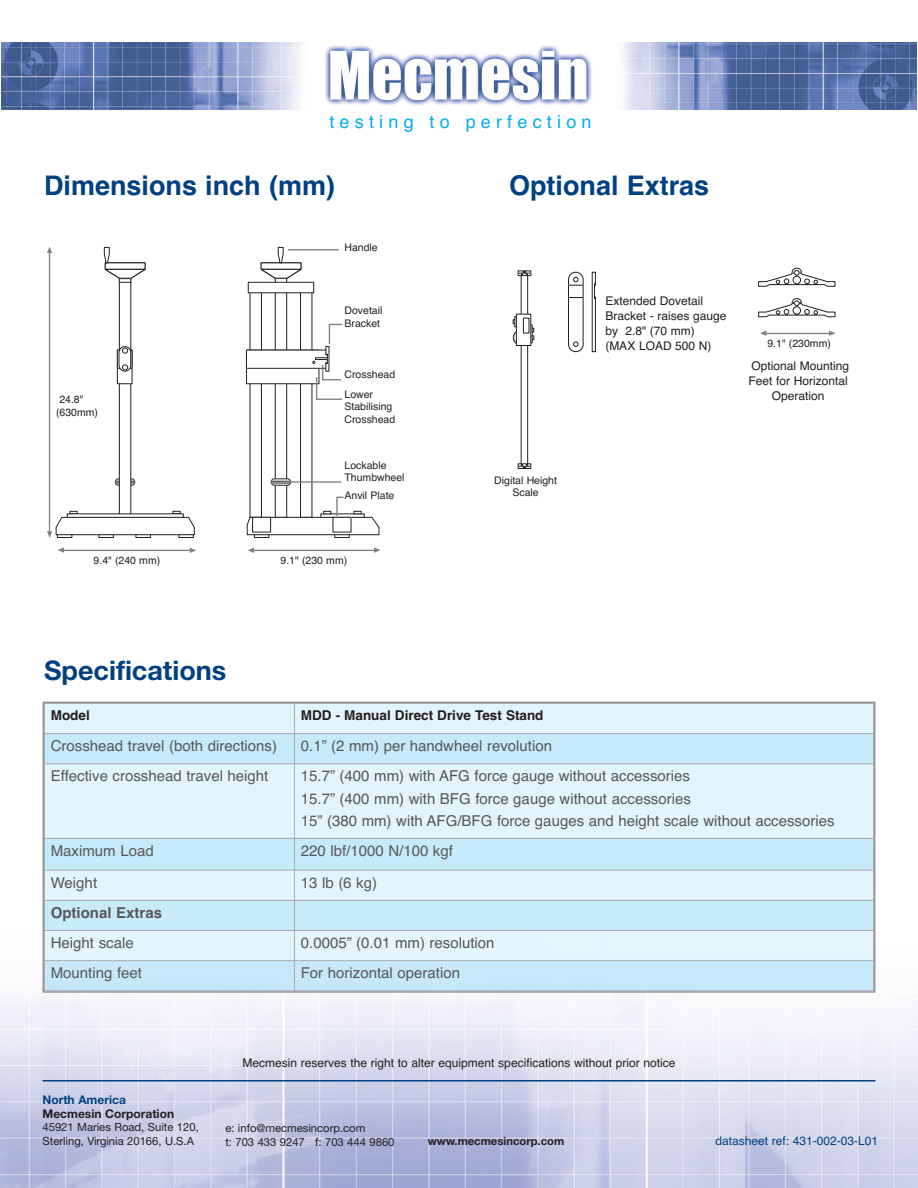
<style>
.page{position:relative;width:918px;height:1188px;background:#fff}
.page>*{position:absolute;margin:0;border:0;box-sizing:border-box;transform-origin:0 0}
.t1{font:700 27px "Helvetica";color:#014181}
.t2{font:700 27px "Helvetica Neue";color:#014181}
.t3{font:18px "Helvetica";letter-spacing:.29em;color:#00aeef}
.t4{font:15px/22.5px "Helvetica";color:#57585a}
.t5{font:700 15px "Helvetica";color:#57585a}
.t6{font:700 13.5px "Helvetica";color:#231f20}
.t7{font:12px/15px "Helvetica";color:#231f20}
.t8{font:12px "Helvetica";color:#014181}
.t9{font:700 12px "Helvetica Neue";color:#231f20}
.t10{font:700 12px "Helvetica Neue";color:#014181}
.t11{font:11.25px/13.5px "Helvetica Neue";color:#231f20}
.t12{font:700 11.25px "Helvetica Neue";color:#231f20}
.t13{font:10.5px/12.8px "Helvetica";color:#231f20}
</style>
<div class="page">
<img style="left:0;top:895px;width:918px;height:293px">
<hr style="left:43px;top:1080px;width:832px;height:2px;background:#014181">
<img style="left:1px;top:42px;width:916px;height:67px">
<svg style="left:758px;top:268px;width:78px;height:19px"></svg>
<svg style="left:758px;top:298px;width:78px;height:19px"></svg>
<div style="left:568px;top:272px;width:15px;height:80px;border:1px solid #231f20;border-radius:7px"></div>
<svg style="left:573px;top:342px;width:5px;height:5px"></svg>
<svg style="left:569px;top:277px;width:14px;height:9px"></svg>
<svg style="left:569px;top:297px;width:14px;height:1px"></svg>
<svg style="left:592px;top:272px;width:4px;height:80px"></svg>
<div style="left:115px;top:479px;width:20px;height:6px;border:1px solid #231f20;border-radius:3px"></div>
<svg style="left:115px;top:481px;width:20px;height:3px"></svg>
<div style="left:254px;top:534px;width:15px;height:4px;border:1px solid #231f20"></div>
<div style="left:334px;top:534px;width:16px;height:4px;border:1px solid #231f20"></div>
<div style="left:275px;top:278px;width:12px;height:240px;border:1px solid #231f20"></div>
<div style="left:250px;top:286px;width:12px;height:232px;border:1px solid #231f20"></div>
<div style="left:300px;top:286px;width:12px;height:232px;border:1px solid #231f20"></div>
<div style="left:248px;top:282px;width:66px;height:11px;background:#fff"></div>
<div style="left:248px;top:282px;width:66px;height:11px;border:1px solid #231f20"></div>
<svg style="left:260px;top:247px;width:42px;height:32px"></svg>
<div style="left:246px;top:350px;width:73px;height:34px;background:#fff"></div>
<div style="left:246px;top:350px;width:73px;height:34px;border:1px solid #231f20"></div>
<div style="left:246px;top:350px;width:82px;height:19px;border:1px solid #231f20"></div>
<div style="left:271px;top:479px;width:20px;height:6px;border:1px solid #231f20;border-radius:3px"></div>
<svg style="left:271px;top:481px;width:20px;height:3px"></svg>
<div style="left:119px;top:278px;width:12px;height:239px;background:#fff"></div>
<div style="left:119px;top:278px;width:12px;height:240px;border:1px solid #231f20"></div>
<div style="left:119px;top:278px;width:12px;height:5px;border:1px solid #231f20"></div>
<svg style="left:104px;top:247px;width:42px;height:35px"></svg>
<div style="left:117px;top:350px;width:15px;height:34px;background:#fff"></div>
<div style="left:117px;top:350px;width:15px;height:34px;border:1px solid #231f20"></div>
<div style="left:117px;top:350px;width:15px;height:19px;border:1px solid #231f20"></div>
<div style="left:119px;top:347px;width:12px;height:24px;background:#fff;border-radius:6px"></div>
<div style="left:119px;top:346px;width:12px;height:25px;border:1px solid #231f20;border-radius:6px"></div>
<svg style="left:122px;top:348px;width:6px;height:5px"></svg>
<svg style="left:122px;top:365px;width:6px;height:5px"></svg>
<hr style="left:61px;top:550px;width:132px;height:1px;background:#808285">
<hr style="left:251px;top:550px;width:126px;height:1px;background:#808285">
<hr style="left:288px;top:249px;width:51px;height:2px;background:#808285">
<svg style="left:312px;top:323px;width:31px;height:78px"></svg>
<hr style="left:283px;top:481px;width:58px;height:2px;background:#808285">
<svg style="left:247px;top:496px;width:133px;height:39px"></svg>
<hr style="left:762px;top:333px;width:71px;height:1px;background:#808285">
<svg style="left:190px;top:548px;width:6px;height:5px"></svg>
<svg style="left:374px;top:548px;width:7px;height:5px"></svg>
<svg style="left:248px;top:548px;width:6px;height:5px"></svg>
<svg style="left:829px;top:331px;width:6px;height:5px"></svg>
<svg style="left:760px;top:331px;width:6px;height:5px"></svg>
<svg style="left:58px;top:547px;width:6px;height:6px"></svg>
<hr style="left:49px;top:251px;width:1px;height:284px;background:#808285">
<svg style="left:47px;top:511px;width:148px;height:27px"></svg>
<svg style="left:47px;top:247px;width:5px;height:6px"></svg>
<div style="left:521px;top:272px;width:7px;height:195px;border:1px solid #231f20"></div>
<div style="left:514px;top:316px;width:5px;height:11px;border:1px solid #231f20"></div>
<svg style="left:532px;top:328px;width:2px;height:12px"></svg>
<div style="left:513px;top:330px;width:15px;height:15px;border:1px dashed #231f20;border-radius:50%"></div>
<div style="left:516px;top:314px;width:15px;height:31px;background:#fff"></div>
<div style="left:516px;top:314px;width:15px;height:32px;border:1px solid #231f20"></div>
<div style="left:523px;top:318px;width:6px;height:15px;border:1px solid #231f20"></div>
<div style="left:518px;top:271px;width:13px;height:5px;border:1px solid #231f20"></div>
<svg style="left:518px;top:271px;width:13px;height:4px"></svg>
<div style="left:518px;top:464px;width:13px;height:5px;border:1px solid #231f20"></div>
<svg style="left:518px;top:464px;width:13px;height:4px"></svg>
<hr style="left:874px;top:842px;width:1px;height:53px;background:#939598">
<hr style="left:43px;top:842px;width:1px;height:53px;background:#939598">
<img style="left:43px;top:895px;width:832px;height:98px">
<div style="left:44px;top:703px;width:250px;height:31px;background:#e2f4fc"></div>
<div style="left:294px;top:703px;width:580px;height:31px;background:#e2f4fc"></div>
<div style="left:44px;top:734px;width:250px;height:30px;background:#c6eafa"></div>
<div style="left:294px;top:734px;width:580px;height:30px;background:#c6eafa"></div>
<div style="left:45px;top:764px;width:249px;height:74px;background:#e2f4fc"></div>
<div style="left:295px;top:764px;width:578px;height:74px;background:#e2f4fc"></div>
<hr style="left:45px;top:839px;width:249px;height:3px;background:#c6eafa">
<div style="left:45px;top:842px;width:249px;height:28px;background:#c6eafa"></div>
<hr style="left:295px;top:839px;width:578px;height:3px;background:#c6eafa">
<div style="left:295px;top:842px;width:578px;height:28px;background:#c6eafa"></div>
<div style="left:45px;top:871px;width:249px;height:24px;background:#e2f4fc"></div>
<img style="left:45px;top:895px;width:828px;height:95px">
<div style="left:295px;top:871px;width:578px;height:24px;background:#e2f4fc"></div>
<hr style="left:44px;top:703px;width:1px;height:288px;background:#a8a9ad">
<hr style="left:294px;top:703px;width:1px;height:288px;background:#a8a9ad">
<hr style="left:873px;top:703px;width:1px;height:288px;background:#a8a9ad">
<hr style="left:44px;top:703px;width:830px;height:1px;background:#a8a9ad">
<hr style="left:44px;top:733px;width:830px;height:1px;background:#a8a9ad">
<hr style="left:44px;top:763px;width:830px;height:1px;background:#a8a9ad">
<hr style="left:44px;top:838px;width:830px;height:1px;background:#a8a9ad">
<hr style="left:44px;top:870px;width:830px;height:1px;background:#a8a9ad">
<hr style="left:44px;top:900px;width:830px;height:1px;background:#a8a9ad">
<hr style="left:44px;top:930px;width:830px;height:1px;background:#a8a9ad">
<hr style="left:44px;top:960px;width:830px;height:1px;background:#a8a9ad">
<hr style="left:44px;top:990px;width:830px;height:1px;background:#a8a9ad">
<p class="t3" style="left:329px;top:112px;width:264px">testing to perfection</p>
<h1 class="t1" style="left:44px;top:170px;width:292px">Dimensions inch (mm)</h1>
<h1 class="t1" style="left:509px;top:170px;width:202px">Optional Extras</h1>
<p class="t13" style="left:345px;top:241px;width:35px">Handle</p>
<p class="t7" style="left:605px;top:294px;width:123px">Extended Dovetail<br>Bracket - raises gauge by 2.8" (70 mm) (MAX LOAD 500 N)</p>
<p class="t13" style="left:345px;top:304px;width:39px">Dovetail<br>Bracket</p>
<p class="t13" style="left:767px;top:337px;width:65px">9.1" (230mm)</p>
<p class="t7" style="left:749px;top:358px;width:102px">Optional Mounting<br>Feet for Horizontal</p>
<p class="t13" style="left:345px;top:365px;width:52px;line-height:19.5px">Crosshead<br>Lower</p>
<p class="t13" style="left:345px;top:400px;width:52px">Stabilising<br>Crosshead</p>
<p class="t13" style="left:345px;top:460px;width:62px;line-height:12px">Lockable<br>Thumbwheel</p>
<p class="t13" style="left:345px;top:489px;width:51px">Anvil Plate</p>
<p class="t13" style="left:59px;top:393px;width:26px">24.8"</p>
<p class="t7" style="left:772px;top:388px;width:54px">Operation</p>
<p class="t13" style="left:56px;top:406px;width:43px">(630mm)</p>
<p class="t13" style="left:494px;top:474px;width:64px;line-height:11.7px;text-align:center">Digital Height<br>Scale</p>
<p class="t13" style="left:94px;top:554px;width:68px">9.4" (240 mm)</p>
<p class="t13" style="left:281px;top:554px;width:68px">9.1" (230 mm)</p>
<h1 class="t2" style="left:44px;top:645px;width:184px">Specifications</h1>
<p class="t6" style="left:51px;top:707px;width:40px">Model</p>
<p class="t6" style="left:301px;top:707px;width:244px">MDD - Manual Direct Drive Test Stand</p>
<p class="t4" style="left:51px;top:735px;width:228px">Crosshead travel (both directions)</p>
<p class="t4" style="left:301px;top:735px;width:253px">0.1” (2 mm) per handwheel revolution</p>
<p class="t4" style="left:51px;top:765px;width:219px">Effective crosshead travel height</p>
<p class="t4" style="left:301px;top:765px;width:535px">15.7” (400 mm) with AFG force gauge without accessories<br>15.7” (400 mm) with BFG force gauge without accessories<br>15” (380 mm) with AFG/BFG force gauges and height scale without accessories</p>
<p class="t4" style="left:51px;top:840px;width:104px">Maximum Load</p>
<p class="t4" style="left:301px;top:840px;width:154px">220 lbf/1000 N/100 kgf</p>
<p class="t4" style="left:51px;top:871px;width:48px">Weight</p>
<p class="t4" style="left:301px;top:871px;width:78px">13 lb (6 kg)</p>
<p class="t5" style="left:51px;top:904px;width:113px">Optional Extras</p>
<p class="t4" style="left:51px;top:932px;width:84px">Height scale</p>
<p class="t4" style="left:301px;top:932px;width:195px">0.0005” (0.01 mm) resolution</p>
<p class="t4" style="left:51px;top:962px;width:93px">Mounting feet</p>
<p class="t4" style="left:301px;top:962px;width:161px">For horizontal operation</p>
<p class="t7" style="left:243px;top:1055px;width:434px">Mecmesin reserves the right to alter equipment specifications without prior notice</p>
<p class="t10" style="left:43px;top:1089px;width:85px">North America</p>
<p class="t9" style="left:43px;top:1103px;width:133px">Mecmesin Corporation</p>
<p class="t11" style="left:43px;top:1120px;width:158px">45921 Maries Road, Suite 120,<br>Sterling, Virginia 20166, U.S.A</p>
<p class="t11" style="left:225px;top:1121px;width:171px">e: info@mecmesincorp.com<br>t: 703 433 9247 f: 703 444 9860</p>
<p class="t12" style="left:428px;top:1131px;width:138px">www.mecmesincorp.com</p>
<p class="t8" style="left:715px;top:1134px;width:164px">datasheet ref: 431-002-03-L01</p>
</div>
